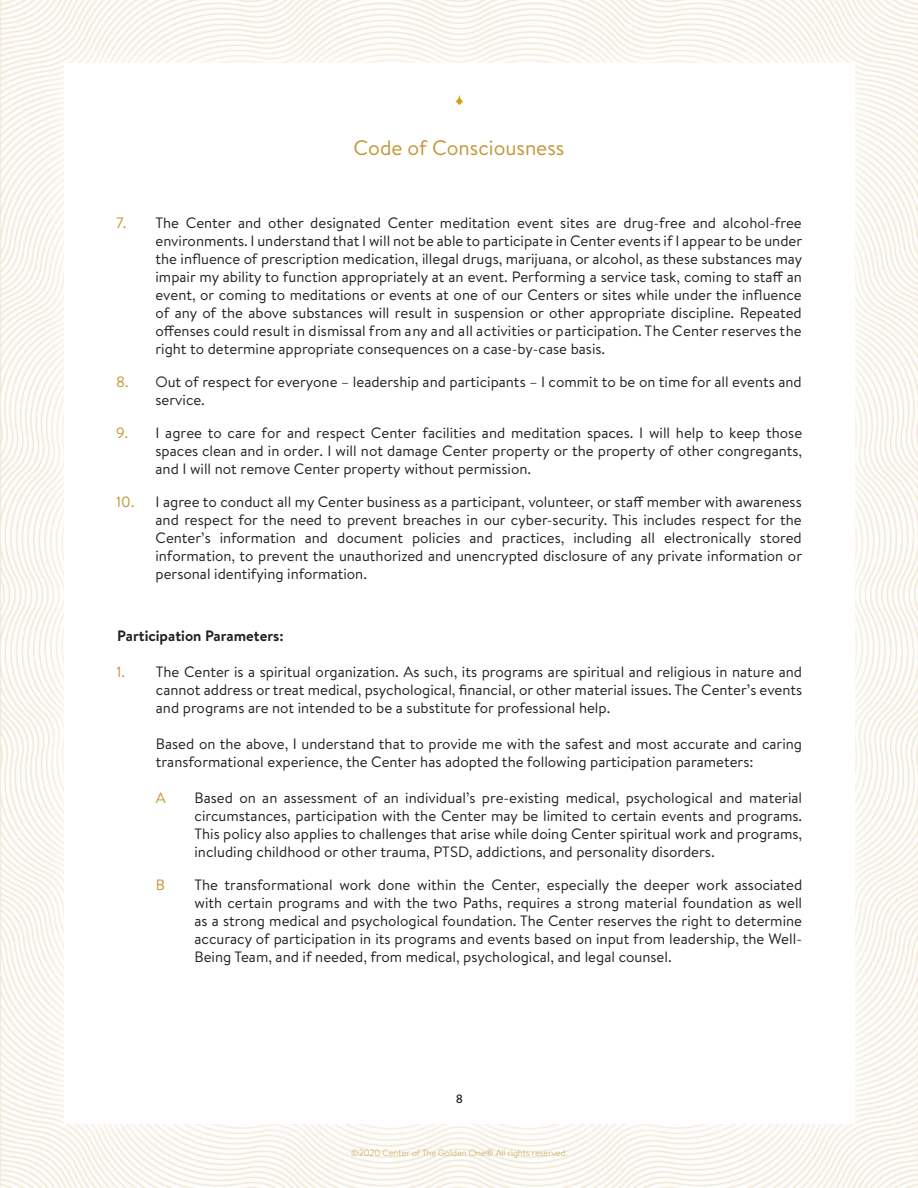
<style>
.page{position:relative;width:918px;height:1188px;background:#fff}
.page>*{position:absolute;margin:0;border:0;box-sizing:border-box;transform-origin:0 0}
.t1{font:21px "Brandon Text";color:#c39636}
.t2{font:15px/18px "Brandon Text";color:#231f20;text-align:justify}
.t3{font:700 15px "Brandon Text";color:#231f20}
.t4{font:15px "Brandon Text";color:#c39636}
.t5{font:500 12px "Brandon Text";color:#231f20}
.t6{font:300 9px "Brandon Text";color:#c39636}
</style>
<div class="page">
<img style="left:0;top:0;width:918px;height:1188px">
<div style="left:33px;top:33px;width:853px;height:1123px;background:#fff;opacity:.75"></div>
<div style="left:64px;top:64px;width:791px;height:1060px;background:#fff"></div>
<svg style="left:456px;top:94px;width:7px;height:11px"></svg>
<p class="t1" style="left:354px;top:133px;width:212px">Code of Consciousness</p>
<p class="t4" style="left:116px;top:213px;width:12px">7.</p>
<p class="t4" style="left:116px;top:372px;width:14px">8.</p>
<p class="t4" style="left:116px;top:422px;width:13px">9.</p>
<p class="t4" style="left:116px;top:491px;width:20px">10.</p>
<p class="t2" style="left:156px;top:213px;width:648px">The Center and other designated Center meditation event sites are drug-free and alcohol-free environments. I understand that I will not be able to participate in Center events if I appear to be under the influence of prescription medication, illegal drugs, marijuana, or alcohol, as these substances may impair my ability to function appropriately at an event. Performing a service task, coming to staff an event, or coming to meditations or events at one of our Centers or sites while under the influence of any of the above substances will result in suspension or other appropriate discipline. Repeated offenses could result in dismissal from any and all activities or participation. The Center reserves the right to determine appropriate consequences on a case-by-case basis.</p>
<p class="t2" style="left:156px;top:372px;width:648px">Out of respect for everyone – leadership and participants – I commit to be on time for all events and service.</p>
<p class="t2" style="left:156px;top:423px;width:648px">I agree to care for and respect Center facilities and meditation spaces. I will help to keep those spaces clean and in order. I will not damage Center property or the property of other congregants, and I will not remove Center property without permission.</p>
<p class="t2" style="left:156px;top:492px;width:648px">I agree to conduct all my Center business as a participant, volunteer, or staff member with awareness and respect for the need to prevent breaches in our cyber-security. This includes respect for the Center’s information and document policies and practices, including all electronically stored information, to prevent the unauthorized and unencrypted disclosure of any private information or personal identifying information.</p>
<p class="t3" style="left:117px;top:625px;width:168px">Participation Parameters:</p>
<p class="t2" style="left:156px;top:662px;width:648px">The Center is a spiritual organization. As such, its programs are spiritual and religious in nature and cannot address or treat medical, psychological, financial, or other material issues. The Center’s events and programs are not intended to be a substitute for professional help.</p>
<p class="t2" style="left:156px;top:734px;width:648px">Based on the above, I understand that to provide me with the safest and most accurate and caring transformational experience, the Center has adopted the following participation parameters:</p>
<p class="t2" style="left:195px;top:788px;width:609px">Based on an assessment of an individual’s pre-existing medical, psychological and material circumstances, participation with the Center may be limited to certain events and programs.<br>This policy also applies to challenges that arise while doing Center spiritual work and programs, including childhood or other trauma, PTSD, addictions, and personality disorders.</p>
<p class="t2" style="left:195px;top:876px;width:609px">The transformational work done within the Center, especially the deeper work associated with certain programs and with the two Paths, requires a strong material foundation as well as a strong medical and psychological foundation. The Center reserves the right to determine accuracy of participation in its programs and events based on input from leadership, the Well-Being Team, and if needed, from medical, psychological, and legal counsel.</p>
<p class="t4" style="left:117px;top:661px;width:10px">1.</p>
<p class="t4" style="left:156px;top:787px;width:11px">A</p>
<p class="t4" style="left:156px;top:875px;width:11px">B</p>
<p class="t5" style="left:456px;top:1090px;width:9px">8</p>
<p class="t6" style="left:351px;top:1147px;width:218px">©2020 Center of The Golden One® All rights reserved.</p>
</div>
